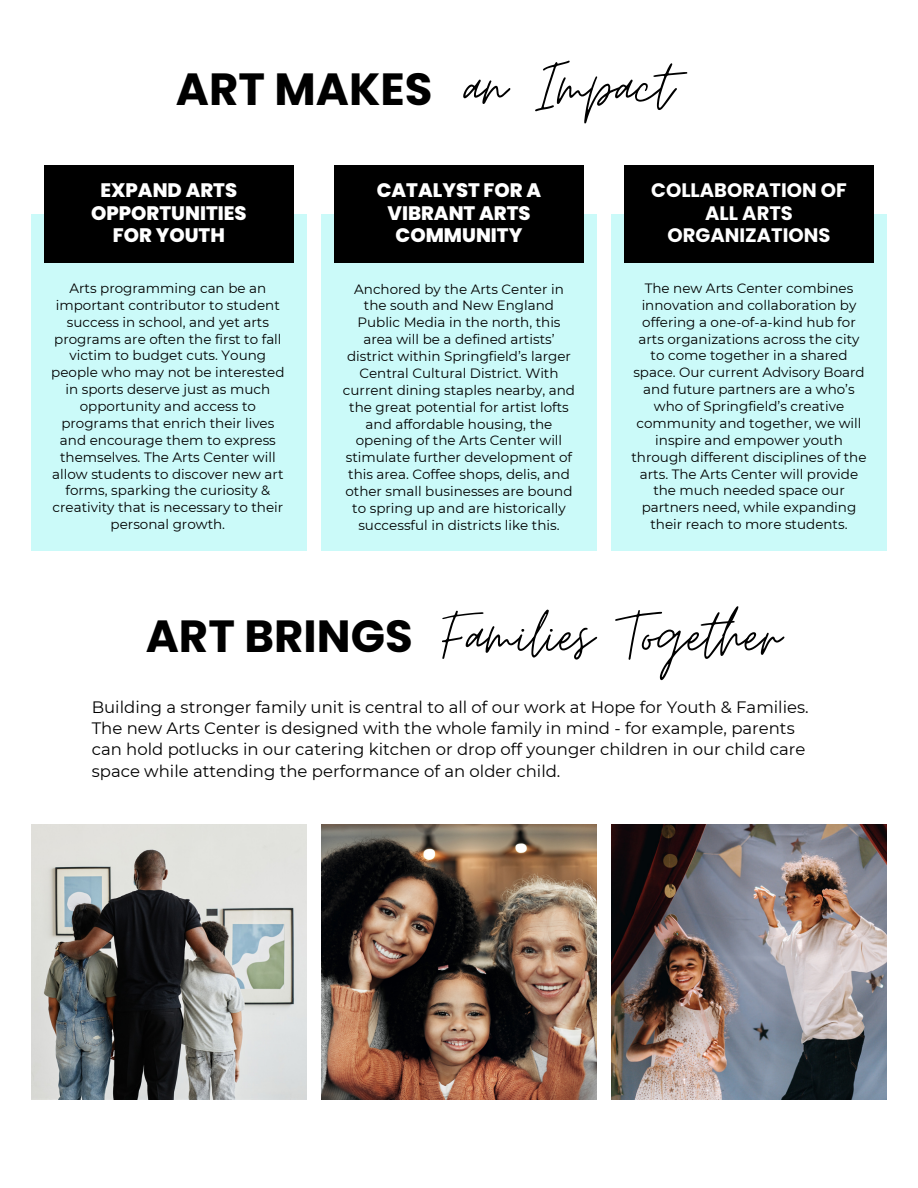
<style>
.page{position:relative;width:918px;height:1188px;background:#fff}
.page>*{position:absolute;margin:0;border:0;box-sizing:border-box;transform-origin:0 0}
.t1{font:75px "Moon Time";color:#000}
.t2{font:700 45px "Poppins";color:#000}
.t3{font:800 19.5px/22.5px "Poppins";color:#fff;text-align:center}
.t4{font:700 19.5px/22.5px "Poppins";color:#fff;text-align:center}
.t5{font:16.5px/21.3px "Montserrat";color:#000}
.t6{font:13.5px/16.8px "Montserrat";color:#000;text-align:center}
</style>
<div class="page">
<div style="left:31px;top:214px;width:276px;height:337px;background:#cbfaf9"></div>
<div style="left:45px;top:166px;width:248px;height:97px;background:#000"></div>
<div style="left:611px;top:214px;width:276px;height:337px;background:#cbfaf9"></div>
<div style="left:625px;top:166px;width:248px;height:97px;background:#000"></div>
<div style="left:321px;top:214px;width:276px;height:337px;background:#cbfaf9"></div>
<div style="left:335px;top:166px;width:248px;height:97px;background:#000"></div>
<img style="left:31px;top:824px;width:276px;height:276px">
<img style="left:321px;top:824px;width:276px;height:276px">
<img style="left:611px;top:824px;width:276px;height:276px">
<p class="t2" style="left:176px;top:58px;width:258px">ART MAKES</p>
<p class="t1" style="left:465px;top:41px;width:210px">an Impact</p>
<h3 class="t3" style="left:91px;top:179px;width:157px">EXPAND ARTS<br>OPPORTUNITIES<br>FOR YOUTH</h3>
<p class="t6" style="left:51px;top:280px;width:235px">Arts programming can be an important contributor to student success in school, and yet arts programs are often the first to fall victim to budget cuts. Young people who may not be interested in sports deserve just as much opportunity and access to programs that enrich their lives and encourage them to express themselves. The Arts Center will allow students to discover new art forms, sparking the curiosity &amp; creativity that is necessary to their personal growth.</p>
<h3 class="t3" style="left:377px;top:179px;width:166px">CATALYST FOR A<br>VIBRANT ARTS<br>COMMUNITY</h3>
<p class="t6" style="left:343px;top:280px;width:234px">Anchored by the Arts Center in the south and New England<br>Public Media in the north, this area will be a defined artists’ district within Springfield’s larger<br>Central Cultural District. With current dining staples nearby, and the great potential for artist lofts and affordable housing, the opening of the Arts Center will stimulate further development of this area. Coffee shops, delis, and other small businesses are bound to spring up and are historically successful in districts like this.</p>
<h2 class="t4" style="left:651px;top:179px;width:197px">COLLABORATION OF<br>ALL ARTS<br>ORGANIZATIONS</h2>
<h1 class="t6" style="left:631px;top:280px;width:237px">The new Arts Center combines innovation and collaboration by offering a one-of-a-kind hub for arts organizations across the city to come together in a shared space. Our current Advisory Board and future partners are a who’s who of Springfield’s creative community and together, we will inspire and empower youth through different disciplines of the arts. The Arts Center will provide the much needed space our partners need, while expanding their reach to more students.</h1>
<h1 class="t1" style="left:442px;top:590px;width:340px">Families Together</h1>
<p class="t5" style="left:92px;top:696px;width:718px">Building a stronger family unit is central to all of our work at Hope for Youth &amp; Families.<br>The new Arts Center is designed with the whole family in mind - for example, parents can hold potlucks in our catering kitchen or drop off younger children in our child care space while attending the performance of an older child.</p>
<h4 class="t2" style="left:146px;top:605px;width:269px">ART BRINGS</h4>
</div>
